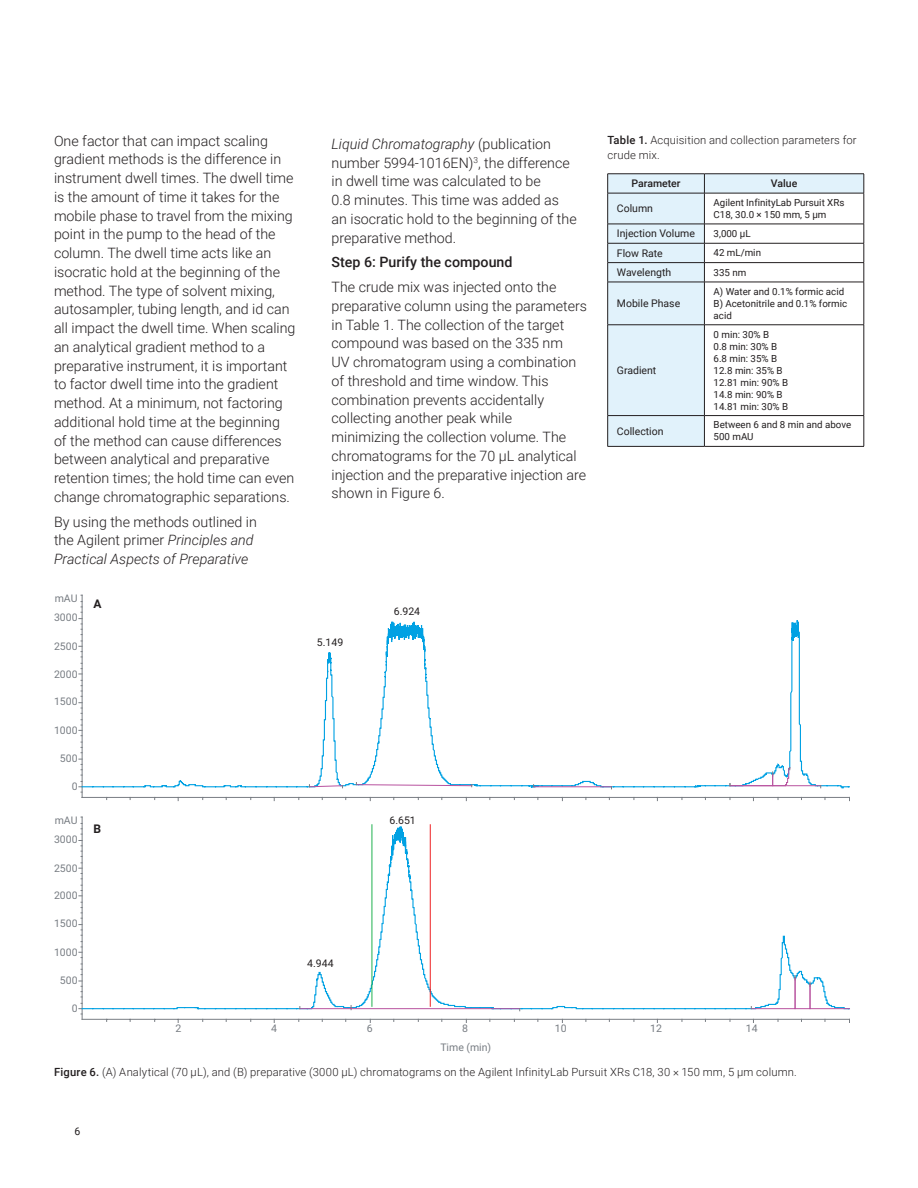
<style>
.page{position:relative;width:918px;height:1188px;background:#fff}
.page>*{position:absolute;margin:0;border:0;box-sizing:border-box;transform-origin:0 0}
.Text{font:300 14.25px/18.8px "Roboto";color:#231f20}
.Text-2{font:500 14.25px "Roboto";color:#231f20}
.t1{font:700 12px "Roboto";color:#231f20}
.t2{font:300 11.25px/15px "Roboto";letter-spacing:.015em;color:#231f20}
.Table_text{font:10.5px "Roboto";color:#231f20}
.t3{font:10.5px "Roboto";color:#787d83}
.Table_header{font:500 10.5px "Roboto";color:#231f20}
.Table_text_small_FL{font:9.75px/12px "Roboto";color:#231f20}
.s1{font-style:italic}
.s2{font-weight:500}
</style>
<div class="page">
<svg style="left:608px;top:175px;width:256px;height:271px"></svg>
<hr style="left:608px;top:243px;width:96px;height:1px;background:#231f20">
<hr style="left:704px;top:243px;width:160px;height:1px;background:#231f20">
<hr style="left:608px;top:262px;width:96px;height:1px;background:#231f20">
<svg style="left:607px;top:224px;width:1px;height:58px"></svg>
<hr style="left:704px;top:262px;width:160px;height:1px;background:#231f20">
<hr style="left:608px;top:282px;width:96px;height:1px;background:#231f20">
<hr style="left:607px;top:282px;width:1px;height:43px;background:#231f20">
<hr style="left:704px;top:282px;width:160px;height:1px;background:#231f20">
<hr style="left:608px;top:325px;width:96px;height:1px;background:#231f20">
<hr style="left:607px;top:325px;width:1px;height:90px;background:#231f20">
<hr style="left:704px;top:325px;width:160px;height:1px;background:#231f20">
<hr style="left:608px;top:415px;width:96px;height:1px;background:#231f20">
<hr style="left:607px;top:416px;width:1px;height:30px;background:#231f20">
<hr style="left:704px;top:415px;width:160px;height:1px;background:#231f20">
<hr style="left:608px;top:446px;width:96px;height:1px;background:#231f20">
<hr style="left:608px;top:193px;width:96px;height:1px;background:#231f20">
<hr style="left:607px;top:193px;width:1px;height:31px;background:#231f20">
<hr style="left:608px;top:224px;width:96px;height:1px;background:#231f20">
<hr style="left:704px;top:193px;width:160px;height:1px;background:#231f20">
<hr style="left:704px;top:193px;width:1px;height:31px;background:#231f20">
<hr style="left:864px;top:193px;width:1px;height:31px;background:#231f20">
<hr style="left:704px;top:224px;width:160px;height:1px;background:#231f20">
<svg style="left:704px;top:175px;width:1px;height:18px"></svg>
<svg style="left:704px;top:224px;width:1px;height:58px"></svg>
<svg style="left:864px;top:224px;width:1px;height:58px"></svg>
<hr style="left:704px;top:282px;width:1px;height:43px;background:#231f20">
<hr style="left:864px;top:282px;width:1px;height:43px;background:#231f20">
<hr style="left:704px;top:325px;width:1px;height:90px;background:#231f20">
<hr style="left:864px;top:325px;width:1px;height:90px;background:#231f20">
<hr style="left:704px;top:416px;width:1px;height:30px;background:#231f20">
<hr style="left:864px;top:416px;width:1px;height:30px;background:#231f20">
<hr style="left:704px;top:446px;width:160px;height:1px;background:#231f20">
<hr style="left:608px;top:174px;width:96px;height:1px;background:#231f20">
<svg style="left:607px;top:174px;width:1px;height:19px"></svg>
<hr style="left:704px;top:174px;width:160px;height:1px;background:#231f20">
<svg style="left:864px;top:174px;width:1px;height:19px"></svg>
<hr style="left:82px;top:797px;width:768px;height:1px;background:#787d83">
<hr style="left:82px;top:595px;width:1px;height:202px;background:#787d83">
<svg style="left:79px;top:759px;width:3px;height:34px"></svg>
<svg style="left:79px;top:641px;width:2px;height:95px"></svg>
<svg style="left:79px;top:595px;width:3px;height:40px"></svg>
<svg style="left:81px;top:620px;width:769px;height:169px"></svg>
<svg style="left:309px;top:785px;width:34px;height:3px"></svg>
<svg style="left:356px;top:783px;width:116px;height:4px"></svg>
<hr style="left:534px;top:787px;width:78px;height:1px;background:#b8529f">
<hr style="left:730px;top:785px;width:91px;height:1px;background:#b8529f">
<svg style="left:730px;top:767px;width:60px;height:19px"></svg>
<hr style="left:82px;top:1019px;width:768px;height:1px;background:#787d83">
<hr style="left:82px;top:817px;width:1px;height:202px;background:#787d83">
<svg style="left:79px;top:981px;width:3px;height:34px"></svg>
<svg style="left:79px;top:902px;width:2px;height:56px"></svg>
<svg style="left:79px;top:817px;width:3px;height:62px"></svg>
<svg style="left:81px;top:826px;width:769px;height:184px"></svg>
<svg style="left:299px;top:1005px;width:221px;height:6px"></svg>
<svg style="left:751px;top:976px;width:99px;height:33px"></svg>
<hr style="left:372px;top:824px;width:1px;height:183px;background:#20b150">
<hr style="left:430px;top:824px;width:1px;height:183px;background:#ee2123">
<p class="Text" style="left:54px;top:131px;width:243px">One factor that can impact scaling gradient methods is the difference in instrument dwell times. The dwell time is the amount of time it takes for the mobile phase to travel from the mixing point in the pump to the head of the column. The dwell time acts like an isocratic hold at the beginning of the method. The type of solvent mixing, autosampler, tubing length, and id can all impact the dwell time. When scaling an analytical gradient method to a preparative instrument, it is important to factor dwell time into the gradient method. At a minimum, not factoring additional hold time at the beginning of the method can cause differences between analytical and preparative retention times; the hold time can even change chromatographic separations.</p>
<p class="Text" style="left:54px;top:512px;width:204px">By using the methods outlined in the Agilent primer <span class="s1">Principles and<br>Practical Aspects of Preparative</span></p>
<p class="t3" style="left:55px;top:591px;width:24px">mAU</p>
<p class="t3" style="left:54px;top:610px;width:25px">3000</p>
<p class="t3" style="left:54px;top:639px;width:25px">2500</p>
<p class="t3" style="left:54px;top:667px;width:25px">2000</p>
<p class="t3" style="left:54px;top:694px;width:25px">1500</p>
<p class="t3" style="left:54px;top:723px;width:25px">1000</p>
<p class="t3" style="left:60px;top:751px;width:19px">500</p>
<p class="t3" style="left:72px;top:779px;width:7px">0</p>
<p class="t3" style="left:55px;top:813px;width:24px">mAU</p>
<p class="t3" style="left:54px;top:832px;width:25px">3000</p>
<p class="t3" style="left:54px;top:861px;width:25px">2500</p>
<p class="t3" style="left:54px;top:888px;width:25px">2000</p>
<p class="t3" style="left:54px;top:916px;width:25px">1500</p>
<p class="t3" style="left:54px;top:945px;width:25px">1000</p>
<p class="t3" style="left:60px;top:972px;width:19px">500</p>
<p class="t3" style="left:72px;top:1001px;width:7px">0</p>
<p class="t1" style="left:94px;top:596px;width:10px">A</p>
<p class="t1" style="left:94px;top:820px;width:9px">B</p>
<p class="Text" style="left:332px;top:134px;width:247px"><span class="s1">Liquid Chromatography</span> (publication number 5994-1016EN)<sup>3</sup>, the difference in dwell time was calculated to be<br>0.8 minutes. This time was added as an isocratic hold to the beginning of the preparative method.</p>
<p class="Text-2" style="left:332px;top:252px;width:183px">Step 6: Purify the compound</p>
<p class="Text" style="left:332px;top:277px;width:257px">The crude mix was injected onto the preparative column using the parameters in Table 1. The collection of the target compound was based on the 335 nm<br>UV chromatogram using a combination of threshold and time window. This combination prevents accidentally collecting another peak while<br>minimizing the collection volume. The chromatograms for the 70 µL analytical injection and the preparative injection are shown in Figure 6.</p>
<p class="Table_text" style="left:317px;top:635px;width:28px">5.149</p>
<p class="Table_text" style="left:394px;top:604px;width:28px">6.924</p>
<p class="Table_text" style="left:307px;top:956px;width:28px">4.944</p>
<p class="Table_text" style="left:390px;top:813px;width:28px">6.651</p>
<p class="t2" style="left:608px;top:132px;width:251px"><span class="s2">Table 1.</span> Acquisition and collection parameters for crude mix.</p>
<p class="Table_header" style="left:631px;top:176px;width:51px">Parameter</p>
<p class="Table_header" style="left:771px;top:176px;width:28px">Value</p>
<p class="Table_text" style="left:617px;top:201px;width:38px">Column</p>
<p class="Table_text_small_FL" style="left:714px;top:196px;width:132px">Agilent InfinityLab Pursuit XRs<br>C18, 30.0 × 150 mm, 5 µm</p>
<p class="Table_text" style="left:617px;top:226px;width:80px">Injection Volume</p>
<p class="Table_text_small_FL" style="left:714px;top:227px;width:39px">3,000 µL</p>
<p class="Table_text" style="left:617px;top:246px;width:48px">Flow Rate</p>
<p class="Table_text_small_FL" style="left:714px;top:247px;width:49px">42 mL/min</p>
<p class="Table_text" style="left:617px;top:265px;width:56px">Wavelength</p>
<p class="Table_text_small_FL" style="left:714px;top:266px;width:34px">335 nm</p>
<p class="Table_text" style="left:617px;top:296px;width:65px">Mobile Phase</p>
<p class="Table_text_small_FL" style="left:714px;top:285px;width:135px">A) Water and 0.1% formic acid<br>B) Acetonitrile and 0.1% formic acid</p>
<p class="Table_text" style="left:617px;top:363px;width:41px">Gradient</p>
<p class="Table_text_small_FL" style="left:714px;top:328px;width:76px">0 min: 30% B<br>0.8 min: 30% B<br>6.8 min: 35% B<br>12.8 min: 35% B<br>12.81 min: 90% B<br>14.8 min: 90% B<br>14.81 min: 30% B</p>
<p class="Table_text" style="left:617px;top:424px;width:48px">Collection</p>
<p class="Table_text_small_FL" style="left:714px;top:419px;width:139px">Between 6 and 8 min and above<br>500 mAU</p>
<p class="t3" style="left:176px;top:1021px;width:7px">2</p>
<p class="t3" style="left:271px;top:1021px;width:7px">4</p>
<p class="t3" style="left:367px;top:1021px;width:7px">6</p>
<p class="t3" style="left:462px;top:1021px;width:7px">8</p>
<p class="t3" style="left:555px;top:1021px;width:13px">10</p>
<p class="t3" style="left:650px;top:1021px;width:13px">12</p>
<p class="t3" style="left:746px;top:1021px;width:13px">14</p>
<p class="t3" style="left:440px;top:1040px;width:52px">Time (min)</p>
<p class="t2" style="left:54px;top:1064px;width:744px"><span class="s2">Figure 6.</span> (A) Analytical (70 µL), and (B) preparative (3000 µL) chromatograms on the Agilent InfinityLab Pursuit XRs C18, 30 × 150 mm, 5 µm column.</p>
<p class="Table_text" style="left:75px;top:1124px;width:7px">6</p>
</div>
